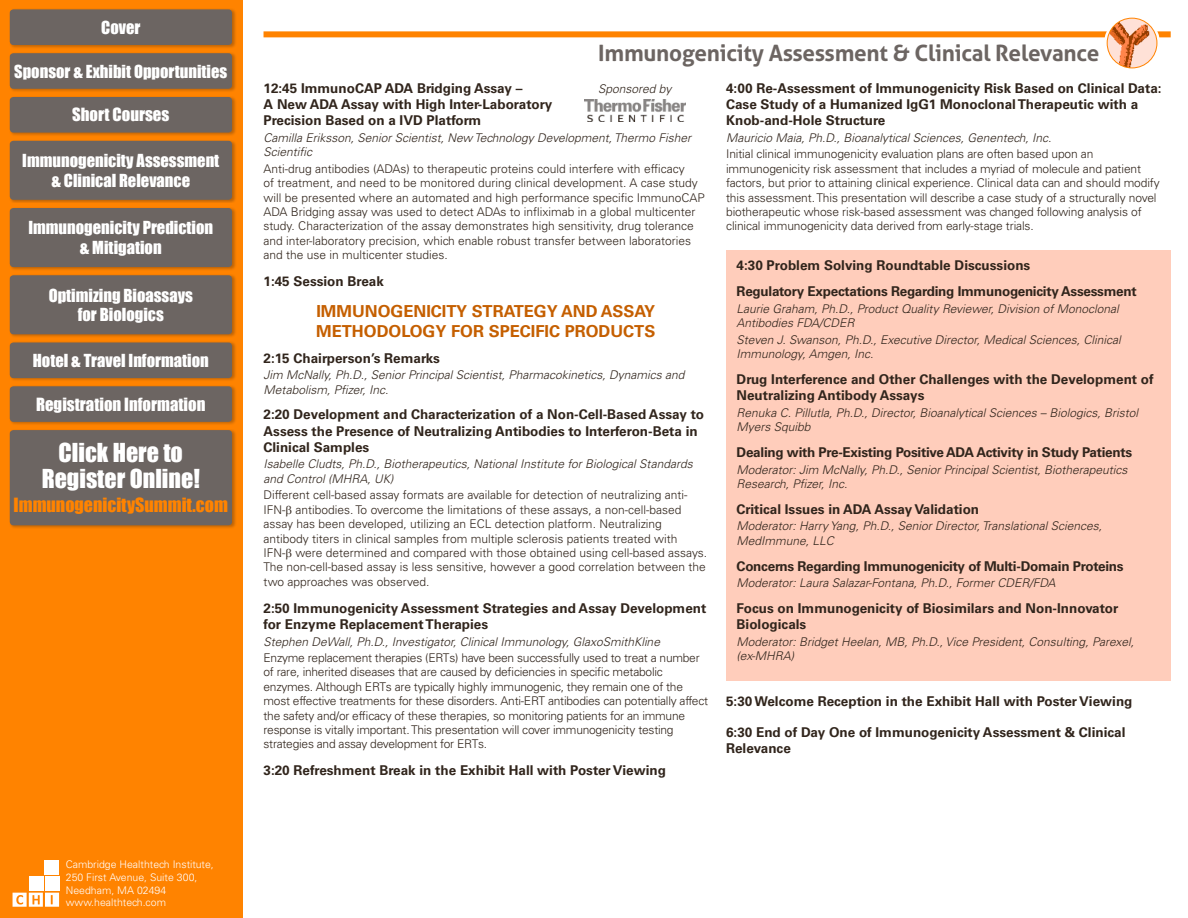
<style>
.page{position:relative;width:1188px;height:918px;background:#fff}
.page>*{position:absolute;margin:0;border:0;box-sizing:border-box;transform-origin:0 0}
.t1{font:24px/25.5px "Impact";color:#fff;text-align:center}
.t2{font:700 22.5px "Aller";letter-spacing:-.01em;color:#6c6562}
.t3{font:18px "Impact";color:#ff8300}
.t4{font:16.8px "Impact";color:#fff}
.t5{font:16.5px/19.5px "Impact";color:#fff;text-align:center}
.t6{font:700 16.5px/19.8px "Univers LT Std";color:#c55f00}
.t7{font:700 13.5px/16.2px "Univers LT Std";color:#31251c}
.t8{font:700 13.5px/26px "Univers LT Std";letter-spacing:-.02em;color:#31251c}
.t9{font:300 12px/14.4px "Univers LT Std";letter-spacing:-.01em;color:#31251c}
.t10{font:italic 300 12px/14.4px "Univers LT Std";color:#31251c}
.t11{font:300 10.5px/12.6px "Univers LT Std";color:#fff}
</style>
<div class="page">
<div style="left:0;top:0;width:243px;height:918px;background:#ff8300"></div>
<div style="left:9px;top:8px;width:227px;height:41px;background:#31251c;opacity:.33"></div>
<div style="left:10px;top:9px;width:222px;height:36px;background:#6c6562;border-radius:4px"></div>
<div style="left:9px;top:140px;width:227px;height:63px;background:#31251c;opacity:.33"></div>
<div style="left:10px;top:141px;width:222px;height:59px;background:#6c6562;border-radius:4px"></div>
<div style="left:9px;top:207px;width:227px;height:64px;background:#31251c;opacity:.33"></div>
<div style="left:10px;top:208px;width:222px;height:59px;background:#6c6562;border-radius:4px"></div>
<div style="left:9px;top:274px;width:227px;height:64px;background:#31251c;opacity:.33"></div>
<div style="left:10px;top:275px;width:222px;height:59px;background:#6c6562;border-radius:4px"></div>
<div style="left:9px;top:52px;width:227px;height:40px;background:#31251c;opacity:.33"></div>
<div style="left:10px;top:53px;width:222px;height:36px;background:#6c6562;border-radius:4px"></div>
<div style="left:9px;top:341px;width:227px;height:41px;background:#31251c;opacity:.33"></div>
<div style="left:10px;top:343px;width:222px;height:35px;background:#6c6562;border-radius:4px"></div>
<div style="left:9px;top:96px;width:227px;height:40px;background:#31251c;opacity:.33"></div>
<div style="left:10px;top:97px;width:222px;height:36px;background:#6c6562;border-radius:4px"></div>
<div style="left:9px;top:385px;width:227px;height:41px;background:#31251c;opacity:.33"></div>
<div style="left:10px;top:386px;width:222px;height:36px;background:#6c6562;border-radius:4px"></div>
<div style="left:9px;top:429px;width:227px;height:100px;background:#31251c;opacity:.33"></div>
<div style="left:10px;top:430px;width:222px;height:95px;background:#6c6562;border-radius:4px"></div>
<div style="left:29px;top:877px;width:14px;height:14px;background:#fff"></div>
<div style="left:45px;top:861px;width:14px;height:14px;background:#fff"></div>
<div style="left:45px;top:877px;width:14px;height:14px;background:#fff"></div>
<svg style="left:13px;top:893px;width:46px;height:14px"></svg>
<img style="left:585px;top:100px;width:100px;height:21px">
<div style="left:726px;top:250px;width:445px;height:430px;background:#ffcdbb"></div>
<div style="left:264px;top:31px;width:907px;height:6px;background:#ff8300"></div>
<div style="left:1104px;top:15px;width:56px;height:56px;border:3px solid #fff;border-radius:50%"></div>
<img style="left:1107px;top:18px;width:50px;height:50px">
<div style="left:1107px;top:18px;width:50px;height:50px;border:1px solid #ff8300;border-radius:50%"></div>
<h3 class="t5" style="left:101px;top:17px;width:41px">Cover</h3>
<h3 class="t5" style="left:14px;top:61px;width:215px">Sponsor &amp; Exhibit Opportunities</h3>
<h3 class="t4" style="left:72px;top:102px;width:99px">Short Courses</h3>
<h3 class="t5" style="left:22px;top:150px;width:199px">Immunogenicity Assessment &amp; Clinical Relevance</h3>
<h3 class="t5" style="left:28px;top:218px;width:186px">Immunogenicity Prediction &amp; Mitigation</h3>
<h3 class="t5" style="left:49px;top:285px;width:146px">Optimizing Bioassays for Biologics</h3>
<h3 class="t5" style="left:33px;top:350px;width:177px">Hotel &amp; Travel Information</h3>
<h3 class="t4" style="left:36px;top:391px;width:171px">Registration Information</h3>
<h1 class="t1" style="left:42px;top:439px;width:160px">Click Here to<br>Register Online!</h1>
<h3 class="t3" style="left:14px;top:491px;width:216px">ImmunogenicitySummit.com</h3>
<p class="t11" style="left:66px;top:858px;width:149px">Cambridge Healthtech Institute,<br>250 First Avenue, Suite 300,<br>Needham, MA 02494 www.healthtech.com</p>
<h2 class="t2" style="left:598px;top:39px;width:503px">Immunogenicity Assessment &amp; Clinical Relevance</h2>
<p class="t7" style="left:264px;top:80px;width:261px">12:45 ImmunoCAP ADA Bridging Assay –</p>
<p class="t10" style="left:598px;top:82px;width:75px">Sponsored by</p>
<p class="t7" style="left:264px;top:96px;width:290px">A New ADA Assay with High Inter-Laboratory<br>Precision Based on a IVD Platform</p>
<p class="t10" style="left:264px;top:131px;width:429px">Camilla Eriksson, Senior Scientist, New Technology Development, Thermo Fisher<br>Scientific</p>
<p class="t9" style="left:264px;top:161px;width:443px">Anti-drug antibodies (ADAs) to therapeutic proteins could interfere with efficacy<br>of treatment, and need to be monitored during clinical development. A case study will be presented where an automated and high performance specific ImmunoCAP ADA Bridging assay was used to detect ADAs to infliximab in a global multicenter study. Characterization of the assay demonstrates high sensitivity, drug tolerance and inter-laboratory precision, which enable robust transfer between laboratories and the use in multicenter studies.</p>
<p class="t7" style="left:264px;top:274px;width:122px">1:45 Session Break</p>
<h3 class="t6" style="left:316px;top:301px;width:341px">IMMUNOGENICITY STRATEGY AND ASSAY<br>METHODOLOGY FOR SPECIFIC PRODUCTS</h3>
<p class="t7" style="left:264px;top:350px;width:178px">2:15 Chairperson’s Remarks</p>
<p class="t10" style="left:264px;top:368px;width:422px">Jim McNally, Ph.D., Senior Principal Scientist, Pharmacokinetics, Dynamics and<br>Metabolism, Pfizer, Inc.</p>
<p class="t7" style="left:264px;top:407px;width:442px">2:20 Development and Characterization of a Non-Cell-Based Assay to<br>Assess the Presence of Neutralizing Antibodies to Interferon-Beta in<br>Clinical Samples</p>
<p class="t10" style="left:264px;top:457px;width:431px">Isabelle Cludts, Ph.D., Biotherapeutics, National Institute for Biological Standards and Control (MHRA, UK)</p>
<p class="t9" style="left:264px;top:488px;width:445px">Different cell-based assay formats are available for detection of neutralizing anti-IFN- antibodies. To overcome the limitations of these assays, a non-cell-based assay has been developed, utilizing an ECL detection platform. Neutralizing antibody titers in clinical samples from multiple sclerosis patients treated with<br>IFN- were determined and compared with those obtained using cell-based assays.<br>The non-cell-based assay is less sensitive, however a good correlation between the two approaches was observed.</p>
<p class="t7" style="left:264px;top:600px;width:444px">2:50 Immunogenicity Assessment Strategies and Assay Development for Enzyme Replacement Therapies</p>
<p class="t10" style="left:264px;top:634px;width:398px">Stephen DeWall, Ph.D., Investigator, Clinical Immunology, GlaxoSmithKline</p>
<p class="t9" style="left:264px;top:651px;width:446px">Enzyme replacement therapies (ERTs) have been successfully used to treat a number of rare, inherited diseases that are caused by deficiencies in specific metabolic enzymes. Although ERTs are typically highly immunogenic, they remain one of the most effective treatments for these disorders. Anti-ERT antibodies can potentially affect the safety and/or efficacy of these therapies, so monitoring patients for an immune response is vitally important. This presentation will cover immunogenicity testing strategies and assay development for ERTs.</p>
<p class="t7" style="left:264px;top:763px;width:404px">3:20 Refreshment Break in the Exhibit Hall with Poster Viewing</p>
<p class="t7" style="left:726px;top:80px;width:437px">4:00 Re-Assessment of Immunogenicity Risk Based on Clinical Data:<br>Case Study of a Humanized IgG1 Monoclonal Therapeutic with a<br>Knob-and-Hole Structure</p>
<p class="t10" style="left:726px;top:131px;width:327px">Mauricio Maia, Ph.D., Bioanalytical Sciences, Genentech, Inc.</p>
<p class="t9" style="left:726px;top:147px;width:435px">Initial clinical immunogenicity evaluation plans are often based upon an immunogenicity risk assessment that includes a myriad of molecule and patient factors, but prior to attaining clinical experience. Clinical data can and should modify this assessment. This presentation will describe a case study of a structurally novel biotherapeutic whose risk-based assessment was changed following analysis of clinical immunogenicity data derived from early-stage trials.</p>
<p class="t8" style="left:737px;top:253px;width:402px">4:30 Problem Solving Roundtable Discussions<br>Regulatory Expectations Regarding Immunogenicity Assessment</p>
<p class="t10" style="left:737px;top:301px;width:384px">Laurie Graham, Ph.D., Product Quality Reviewer, Division of Monoclonal<br>Antibodies FDA/CDER</p>
<p class="t10" style="left:737px;top:332px;width:386px">Steven J. Swanson, Ph.D., Executive Director, Medical Sciences, Clinical<br>Immunology, Amgen, Inc.</p>
<p class="t7" style="left:737px;top:371px;width:419px">Drug Interference and Other Challenges with the Development of<br>Neutralizing Antibody Assays</p>
<p class="t10" style="left:737px;top:405px;width:403px">Renuka C. Pillutla, Ph.D., Director, Bioanalytical Sciences – Biologics, Bristol<br>Myers Squibb</p>
<p class="t8" style="left:737px;top:439px;width:397px">Dealing with Pre-Existing Positive ADA Activity in Study Patients</p>
<p class="t10" style="left:737px;top:462px;width:392px">Moderator: Jim McNally, Ph.D., Senior Principal Scientist, Biotherapeutics<br>Research, Pfizer, Inc.</p>
<p class="t7" style="left:737px;top:501px;width:244px">Critical Issues in ADA Assay Validation</p>
<p class="t10" style="left:737px;top:519px;width:367px">Moderator: Harry Yang, Ph.D., Senior Director, Translational Sciences,<br>MedImmune, LLC</p>
<p class="t8" style="left:737px;top:553px;width:388px">Concerns Regarding Immunogenicity of Multi-Domain Proteins</p>
<p class="t10" style="left:737px;top:576px;width:320px">Moderator: Laura Salazar-Fontana, Ph.D., Former CDER/FDA</p>
<p class="t7" style="left:737px;top:601px;width:383px">Focus on Immunogenicity of Biosimilars and Non-Innovator<br>Biologicals</p>
<p class="t10" style="left:737px;top:635px;width:399px">Moderator: Bridget Heelan, MB, Ph.D., Vice President, Consulting, Parexel, (ex-MHRA)</p>
<p class="t7" style="left:726px;top:693px;width:408px">5:30 Welcome Reception in the Exhibit Hall with Poster Viewing</p>
<p class="t7" style="left:726px;top:724px;width:401px">6:30 End of Day One of Immunogenicity Assessment &amp; Clinical<br>Relevance</p>
</div>
